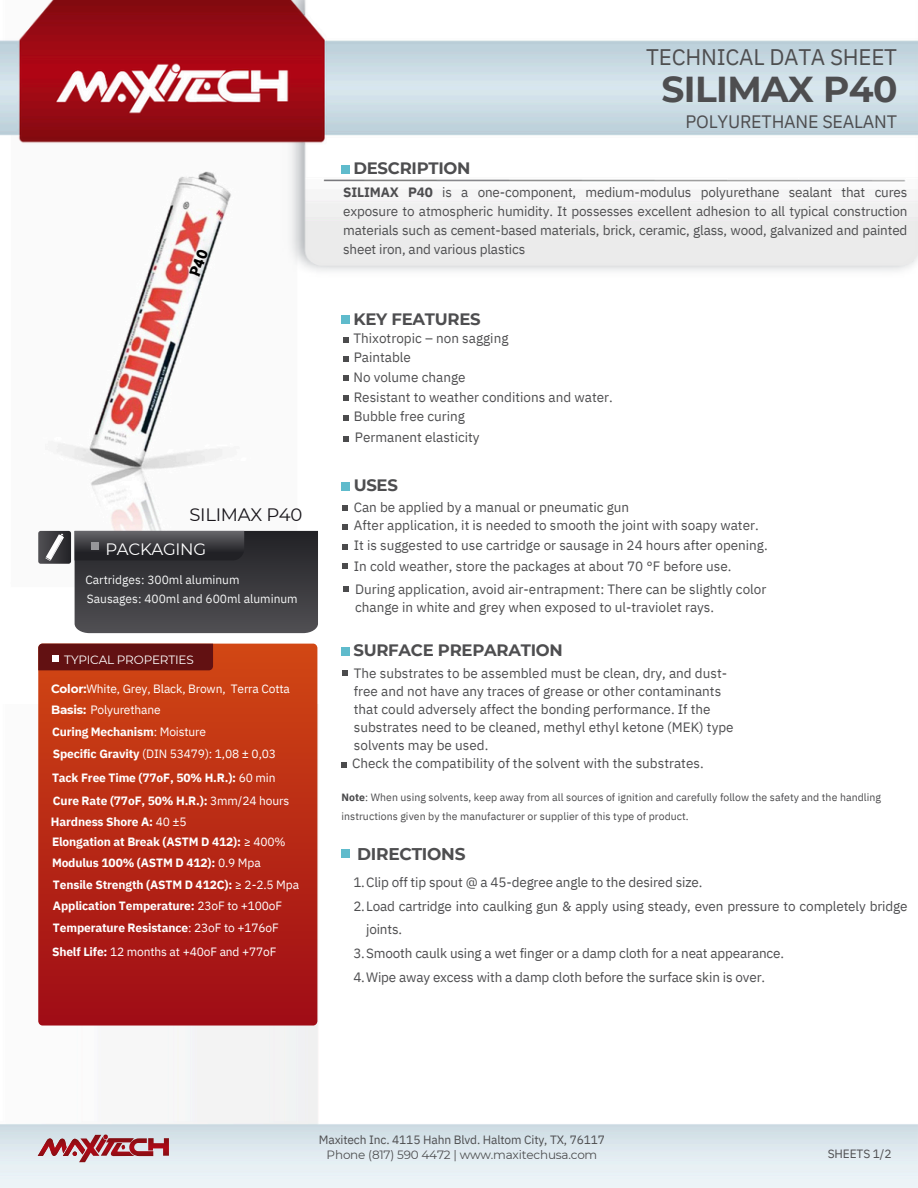
<style>
.page{position:relative;width:918px;height:1188px;background:#fff}
.page>*{position:absolute;margin:0;border:0;box-sizing:border-box;transform-origin:0 0}
.t1{font:700 36px "Montserrat";letter-spacing:-.015em;color:#4e4e50}
.t2{font:22.5px "IBM Plex Sans";letter-spacing:-.01em;color:#4e4e50}
.t3{font:18px "IBM Plex Sans";letter-spacing:-.01em;color:#4e4e50}
.t4{font:18px "Montserrat";letter-spacing:-.015em;color:#1a171c}
.t5{font:700 16.95px "Montserrat";letter-spacing:-.015em;color:#4e4e50}
.t6{font:700 16.5px "Montserrat";letter-spacing:-.015em;color:#4e4e50}
.t7{font:16.5px "Montserrat";letter-spacing:-.015em;color:#fff}
.t8{font:13.5px/18px "IBM Plex Sans";color:#4e4e50}
.t9{font:700 12px "IBM Plex Sans";letter-spacing:-.01em;color:#fff}
.t10{font:12px "IBM Plex Sans";letter-spacing:-.01em;color:#fff}
.t11{font:12px "IBM Plex Sans";color:#f5f6f6}
.t12{font:12px "IBM Plex Sans";letter-spacing:-.01em;color:#4e4e50}
.t13{font:12px "Montserrat";letter-spacing:-.015em;color:#4e4e50}
.t14{font:12px "Montserrat";letter-spacing:-.015em;color:#fff}
.t15{font:10.5px/19.2px "IBM Plex Sans";letter-spacing:.005em;color:#4b4b4d}
.s1{font-family:"Montserrat";font-weight:700}
.s2{font-weight:400}
.s3{font-weight:700}
</style>
<div class="page">
<img style="left:0;top:703px;width:918px;height:485px">
<img style="left:38px;top:280px;width:312px;height:423px">
<svg style="left:38px;top:1135px;width:131px;height:27px;background:#c08990"></svg>
<div style="left:38px;top:644px;width:279px;height:382px;background:linear-gradient(to bottom,#d14714,#9f0c16);border-radius:4px"></div>
<div style="left:38px;top:644px;width:175px;height:26px;background:#621112"></div>
<div style="left:52px;top:655px;width:7px;height:7px;background:#fff"></div>
<svg style="left:75px;top:531px;width:243px;height:102px;background:#3d3c40"></svg>
<div style="left:91px;top:543px;width:7px;height:7px;background:#969699"></div>
<svg style="left:38px;top:531px;width:33px;height:33px"></svg>
<svg style="left:45px;top:534px;width:19px;height:27px"></svg>
<img style="left:0;top:0;width:918px;height:280px">
<svg style="left:343px;top:337px;width:6px;height:6px"></svg>
<div style="left:341px;top:165px;width:9px;height:9px;background:#5fbbcc"></div>
<div style="left:341px;top:315px;width:9px;height:9px;background:#5fbbcc"></div>
<svg style="left:343px;top:356px;width:6px;height:5px"></svg>
<svg style="left:343px;top:376px;width:6px;height:5px"></svg>
<svg style="left:343px;top:395px;width:6px;height:5px"></svg>
<svg style="left:343px;top:415px;width:6px;height:6px"></svg>
<div style="left:341px;top:482px;width:9px;height:9px;background:#5fbbcc"></div>
<svg style="left:342px;top:505px;width:6px;height:6px"></svg>
<svg style="left:342px;top:524px;width:6px;height:6px"></svg>
<svg style="left:342px;top:544px;width:6px;height:5px"></svg>
<svg style="left:342px;top:563px;width:6px;height:6px"></svg>
<div style="left:341px;top:647px;width:9px;height:8px;background:#5fbbcc"></div>
<svg style="left:342px;top:670px;width:6px;height:6px"></svg>
<svg style="left:341px;top:762px;width:5px;height:6px"></svg>
<div style="left:341px;top:849px;width:9px;height:8px;background:#5fbbcc"></div>
<svg style="left:343px;top:436px;width:6px;height:6px"></svg>
<svg style="left:344px;top:586px;width:5px;height:6px"></svg>
<svg style="left:189px;top:248px;width:19px;height:29px"></svg>
<h1 class="t4" style="left:190px;top:504px;width:115px">SILIMAX P40</h1>
<p class="t7" style="left:105px;top:539px;width:102px">PACKAGING</p>
<p class="t11" style="left:85px;top:571px;width:156px">Cartridges: 300ml aluminum</p>
<p class="t11" style="left:87px;top:591px;width:212px">Sausages: 400ml and 600ml aluminum</p>
<h3 class="t14" style="left:64px;top:652px;width:131px">TYPICAL PROPERTIES</h3>
<h2 class="t10" style="left:51px;top:681px;width:240px"><span class="s1">Color:</span>White, Grey, Black, Brown, Terra Cotta</h2>
<h5 class="t10" style="left:51px;top:702px;width:111px"><span class="s1">Basis:</span> Polyurethane</h5>
<h5 class="t9" style="left:52px;top:724px;width:156px">Curing Mechanism<span class="s2">: Moisture</span></h5>
<h5 class="t10" style="left:53px;top:745px;width:225px"><span class="s3">Specific Gravity</span> (DIN 53479): 1,08 ± 0,03</h5>
<h2 class="t9" style="left:52px;top:769px;width:225px">Tack Free Time (77oF, 50% H.R.): <span class="s2">60 min</span></h2>
<h5 class="t9" style="left:53px;top:793px;width:238px">Cure Rate (77oF, 50% H.R.): <span class="s2">3mm/24 hours</span></h5>
<h5 class="t9" style="left:51px;top:814px;width:137px">Hardness Shore A: <span class="s2">40 ±5</span></h5>
<p class="t9" style="left:52px;top:833px;width:235px">Elongation at Break (ASTM D 412): <span class="s2">≥ 400%</span></p>
<h2 class="t9" style="left:52px;top:854px;width:210px">Modulus 100% (ASTM D 412): <span class="s2">0.9 Mpa</span></h2>
<p class="t9" style="left:53px;top:877px;width:248px">Tensile Strength (ASTM D 412C): <span class="s2">≥ 2-2.5 Mpa</span></p>
<p class="t9" style="left:53px;top:898px;width:231px">Application Temperature: <span class="s2">23oF to +100oF</span></p>
<p class="t9" style="left:53px;top:920px;width:227px">Temperature Resistance<span class="s2">: 23oF to +176oF</span></p>
<p class="t10" style="left:52px;top:944px;width:226px"><span class="s3">Shelf Life:</span> 12 months at +40oF and +77oF</p>
<p class="t6" style="left:353px;top:158px;width:119px">DESCRIPTION</p>
<h5 class="t2" style="left:646px;top:42px;width:252px">TECHNICAL DATA SHEET</h5>
<h5 class="t1" style="left:661px;top:67px;width:238px">SILIMAX P40</h5>
<h5 class="t3" style="left:686px;top:110px;width:213px">POLYURETHANE SEALANT</h5>
<h5 class="t8" style="left:343px;top:182px;width:566px;line-height:19.2px;text-align:justify"><span class="s3">SILIMAX P40</span> is a one-component, medium-modulus polyurethane sealant that cures exposure to atmospheric humidity. It possesses excellent adhesion to all typical construction materials such as cement-based materials, brick, ceramic, glass, wood, galvanized and painted sheet iron, and various plastics</h5>
<h5 class="t6" style="left:353px;top:309px;width:129px">KEY FEATURES</h5>
<p class="t8" style="left:353px;top:329px;width:157px">Thixotropic – non sagging</p>
<p class="t8" style="left:354px;top:348px;width:59px">Paintable</p>
<p class="t8" style="left:353px;top:368px;width:114px">No volume change</p>
<p class="t8" style="left:354px;top:388px;width:261px">Resistant to weather conditions and water.</p>
<p class="t8" style="left:354px;top:407px;width:113px">Bubble free curing</p>
<p class="t8" style="left:355px;top:428px;width:126px">Permanent elasticity</p>
<h5 class="t6" style="left:354px;top:475px;width:46px">USES</h5>
<p class="t8" style="left:354px;top:497px;width:277px">Can be applied by a manual or pneumatic gun</p>
<p class="t8" style="left:354px;top:516px;width:406px">After application, it is needed to smooth the joint with soapy water.</p>
<p class="t8" style="left:354px;top:536px;width:416px">It is suggested to use cartridge or sausage in 24 hours after opening.</p>
<p class="t8" style="left:354px;top:557px;width:379px">In cold weather, store the packages at about 70 °F before use.</p>
<p class="t8" style="left:355px;top:580px;width:413px">During application, avoid air-entrapment: There can be slightly color change in white and grey when exposed to ul-traviolet rays.</p>
<h3 class="t6" style="left:353px;top:640px;width:211px">SURFACE PREPARATION</h3>
<p class="t8" style="left:354px;top:664px;width:381px">The substrates to be assembled must be clean, dry, and dust&shy;free and not have any traces of grease or other contaminants that could adversely affect the bonding performance. If the substrates need to be cleaned, methyl ethyl ketone (MEK) type solvents may be used.</p>
<p class="t8" style="left:352px;top:754px;width:353px">Check the compatibility of the solvent with the substrates.</p>
<h6 class="t15" style="left:341px;top:787px;width:541px"><span class="s3">Note</span>: When using solvents, keep away from all sources of ignition and carefully follow the safety and the handling instructions given by the manufacturer or supplier of this type of product.</h6>
<p class="t5" style="left:357px;top:843px;width:110px">DIRECTIONS</p>
<h5 class="t8" style="left:353px;top:873px;width:351px">1.Clip off tip spout @ a 45-degree angle to the desired size.</h5>
<h5 class="t8" style="left:366px;top:894px;width:543px;line-height:23.7px;text-indent:-13px">2.Load cartridge into caulking gun &amp; apply using steady, even pressure to completely bridge joints.</h5>
<h5 class="t8" style="left:353px;top:944px;width:432px">3.Smooth caulk using a wet finger or a damp cloth for a neat appearance.</h5>
<p class="t8" style="left:353px;top:968px;width:413px">4.Wipe away excess with a damp cloth before the surface skin is over.</p>
<p class="t12" style="left:319px;top:1132px;width:288px">Maxitech Inc. 4115 Hahn Blvd. Haltom City, TX, 76117</p>
<p class="t13" style="left:327px;top:1147px;width:272px">Phone (817) 590 4472 | www.maxitechusa.com</p>
<h4 class="t12" style="left:828px;top:1146px;width:65px">SHEETS 1/2</h4>
</div>
